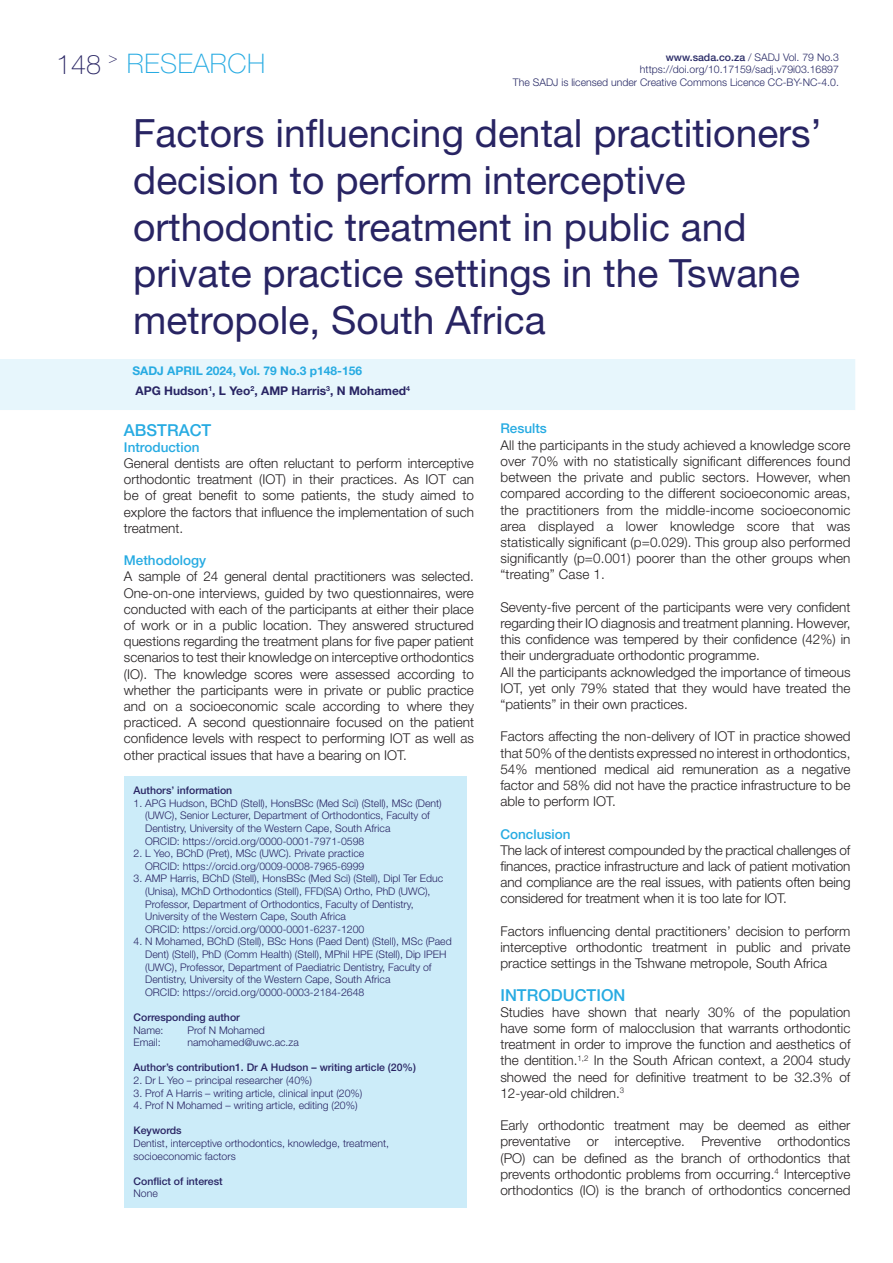
<style>
.page{position:relative;width:893px;height:1263px;background:#fff}
.page>*{position:absolute;margin:0;border:0;box-sizing:border-box;transform-origin:0 0}
.t1{font:39px/46.8px "Helvetica Neue LT Std";color:#282463}
.t2{font:100 27px "Helvetica Neue LT Std";letter-spacing:.02em;color:#27abe2}
.t3{font:500 16.5px "Helvetica Neue LT Std";color:#27abe2}
.t4{font:100 15px "Helvetica Neue LT Std";color:#282463}
.t5{font:300 13.5px/16.2px "Helvetica Neue LT Std";color:#231f20;text-align:justify}
.t6{font:500 13.5px "Helvetica Neue LT Std";color:#27abe2}
.t7{font:700 12px/20.4px "Helvetica Neue LT Std";color:#282463}
.t8{font:300 10.5px/12.6px "Helvetica Neue LT Std";color:#282463}
.t9{font:300 10.5px/12.6px "Helvetica Neue LT Std";color:#282a66;text-align:right}
.t10{font:500 10.5px "Helvetica Neue LT Std";color:#282463}
.s1{color:#282463}
.s2{font-weight:500}
.s3{color:#27abe2}
</style>
<div class="page">
<div style="left:124px;top:776px;width:343px;height:432px;background:#ccecf9"></div>
<div style="left:0;top:359px;width:855px;height:51px;background:#e7f6fc"></div>
<h2 class="t2" style="left:56px;top:48px;width:211px"><span class="s1">148</span> RESEARCH</h2>
<p class="t4" style="left:109px;top:50px;width:10px">&gt;</p>
<p class="t9" style="left:513px;top:51px;width:327px"><span class="s2">www.sada.co.za</span> / SADJ Vol. 79 No.3 https://doi.org/10.17159/sadj.v79i03.16897<br>The SADJ is licensed under Creative Commons Licence CC-BY-NC-4.0.</p>
<h1 class="t1" style="left:133px;top:109px;width:690px">Factors influencing dental practitioners’ decision to perform interceptive orthodontic treatment in public and private practice settings in the Tswane metropole, South Africa</h1>
<p class="t7" style="left:132px;top:360px;width:279px"><span class="s3">SADJ APRIL 2024, Vol. 79 No.3 p148-156<br></span>APG Hudson<sup>1</sup>, L Yeo<sup>2</sup>, AMP Harris<sup>3</sup>, N Mohamed<sup>4</sup></p>
<p class="t3" style="left:124px;top:420px;width:89px">ABSTRACT</p>
<p class="t6" style="left:124px;top:439px;width:77px">Introduction</p>
<p class="t5" style="left:124px;top:455px;width:352px">General dentists are often reluctant to perform interceptive orthodontic treatment (IOT) in their practices. As IOT can be of great benefit to some patients, the study aimed to explore the factors that influence the implementation of such treatment.</p>
<p class="t6" style="left:124px;top:552px;width:84px">Methodology</p>
<p class="t5" style="left:124px;top:568px;width:352px">A sample of 24 general dental practitioners was selected.<br>One-on-one interviews, guided by two questionnaires, were conducted with each of the participants at either their place of work or in a public location. They answered structured questions regarding the treatment plans for five paper patient scenarios to test their knowledge on interceptive orthodontics (IO). The knowledge scores were assessed according to whether the participants were in private or public practice and on a socioeconomic scale according to where they practiced. A second questionnaire focused on the patient confidence levels with respect to performing IOT as well as other practical issues that have a bearing on IOT.</p>
<p class="t10" style="left:134px;top:784px;width:100px">Authors’ information</p>
<p class="t8" style="left:145px;top:796px;width:298px;text-indent:-12px">1. APG Hudson, BChD (Stell), HonsBSc (Med Sci) (Stell), MSc (Dent) (UWC), Senior Lecturer, Department of Orthodontics, Faculty of Dentistry, University of the Western Cape, South Africa<br>ORCID: https://orcid.org/0000-0001-7971-0598</p>
<p class="t8" style="left:134px;top:847px;width:232px;text-align:right">2. L Yeo, BChD (Pret), MSc (UWC). Private practice<br>ORCID: https://orcid.org/0009-0008-7965-6999</p>
<p class="t8" style="left:145px;top:872px;width:299px;text-indent:-12px">3. AMP Harris, BChD (Stell), HonsBSc (Med Sci) (Stell), Dipl Ter Educ (Unisa), MChD Orthodontics (Stell), FFD(SA) Ortho, PhD (UWC), Professor, Department of Orthodontics, Faculty of Dentistry, University of the Western Cape, South Africa<br>ORCID: https://orcid.org/0000-0001-6237-1200</p>
<p class="t8" style="left:145px;top:935px;width:308px;text-indent:-12px">4. N Mohamed, BChD (Stell), BSc Hons (Paed Dent) (Stell), MSc (Paed Dent) (Stell), PhD (Comm Health) (Stell), MPhil HPE (Stell), Dip IPEH (UWC), Professor, Department of Paediatric Dentistry, Faculty of Dentistry, University of the Western Cape, South Africa<br>ORCID: https://orcid.org/0000-0003-2184-2648</p>
<p class="t10" style="left:134px;top:1011px;width:108px">Corresponding author</p>
<p class="t8" style="left:134px;top:1023px;width:31px">Name:</p>
<p class="t8" style="left:188px;top:1023px;width:79px">Prof N Mohamed</p>
<p class="t8" style="left:134px;top:1036px;width:29px">Email:</p>
<p class="t8" style="left:188px;top:1036px;width:113px">namohamed@uwc.ac.za</p>
<p class="t10" style="left:134px;top:1061px;width:284px">Author’s contribution1. Dr A Hudson – writing article (20%)</p>
<p class="t8" style="left:134px;top:1074px;width:180px">2. Dr L Yeo – principal researcher (40%)</p>
<p class="t8" style="left:134px;top:1086px;width:230px">3. Prof A Harris – writing article, clinical input (20%)</p>
<p class="t8" style="left:134px;top:1099px;width:226px">4. Prof N Mohamed – writing article, editing (20%)</p>
<p class="t10" style="left:134px;top:1124px;width:50px">Keywords</p>
<p class="t8" style="left:134px;top:1137px;width:257px">Dentist, interceptive orthodontics, knowledge, treatment, socioeconomic factors</p>
<p class="t10" style="left:134px;top:1175px;width:91px">Conflict of interest</p>
<p class="t8" style="left:134px;top:1187px;width:26px">None</p>
<p class="t6" style="left:500px;top:421px;width:48px">Results</p>
<p class="t5" style="left:500px;top:436px;width:352px">All the participants in the study achieved a knowledge score over 70% with no statistically significant differences found between the private and public sectors. However, when compared according to the different socioeconomic areas, the practitioners from the middle-income socioeconomic area displayed a lower knowledge score that was statistically significant (p=0.029). This group also performed significantly (p=0.001) poorer than the other groups when “treating” Case 1.</p>
<p class="t5" style="left:500px;top:598px;width:352px;text-align:left">Seventy-five percent of the participants were very confident regarding their IO diagnosis and treatment planning. However, this confidence was tempered by their confidence (42%) in their undergraduate orthodontic programme.<br>All the participants acknowledged the importance of timeous IOT, yet only 79% stated that they would have treated the “patients” in their own practices.</p>
<p class="t5" style="left:500px;top:728px;width:351px">Factors affecting the non-delivery of IOT in practice showed that 50% of the dentists expressed no interest in orthodontics, 54% mentioned medical aid remuneration as a negative factor and 58% did not have the practice infrastructure to be able to perform IOT.</p>
<p class="t6" style="left:500px;top:826px;width:72px">Conclusion</p>
<p class="t5" style="left:500px;top:841px;width:352px">The lack of interest compounded by the practical challenges of finances, practice infrastructure and lack of patient motivation and compliance are the real issues, with patients often being considered for treatment when it is too late for IOT.</p>
<p class="t5" style="left:500px;top:922px;width:351px">Factors influencing dental practitioners’ decision to perform interceptive orthodontic treatment in public and private practice settings in the Tshwane metropole, South Africa</p>
<p class="t3" style="left:500px;top:985px;width:127px">INTRODUCTION</p>
<p class="t5" style="left:500px;top:1003px;width:352px">Studies have shown that nearly 30% of the population have some form of malocclusion that warrants orthodontic treatment in order to improve the function and aesthetics of the dentition.<sup>1,2</sup> In the South African context, a 2004 study showed the need for definitive treatment to be 32.3% of 12-year-old children.<sup>3</sup></p>
<p class="t5" style="left:500px;top:1117px;width:351px">Early orthodontic treatment may be deemed as either preventative or interceptive. Preventive orthodontics (PO) can be defined as the branch of orthodontics that prevents orthodontic problems from occurring.<sup>4</sup> Interceptive orthodontics (IO) is the branch of orthodontics concerned</p>
</div>
